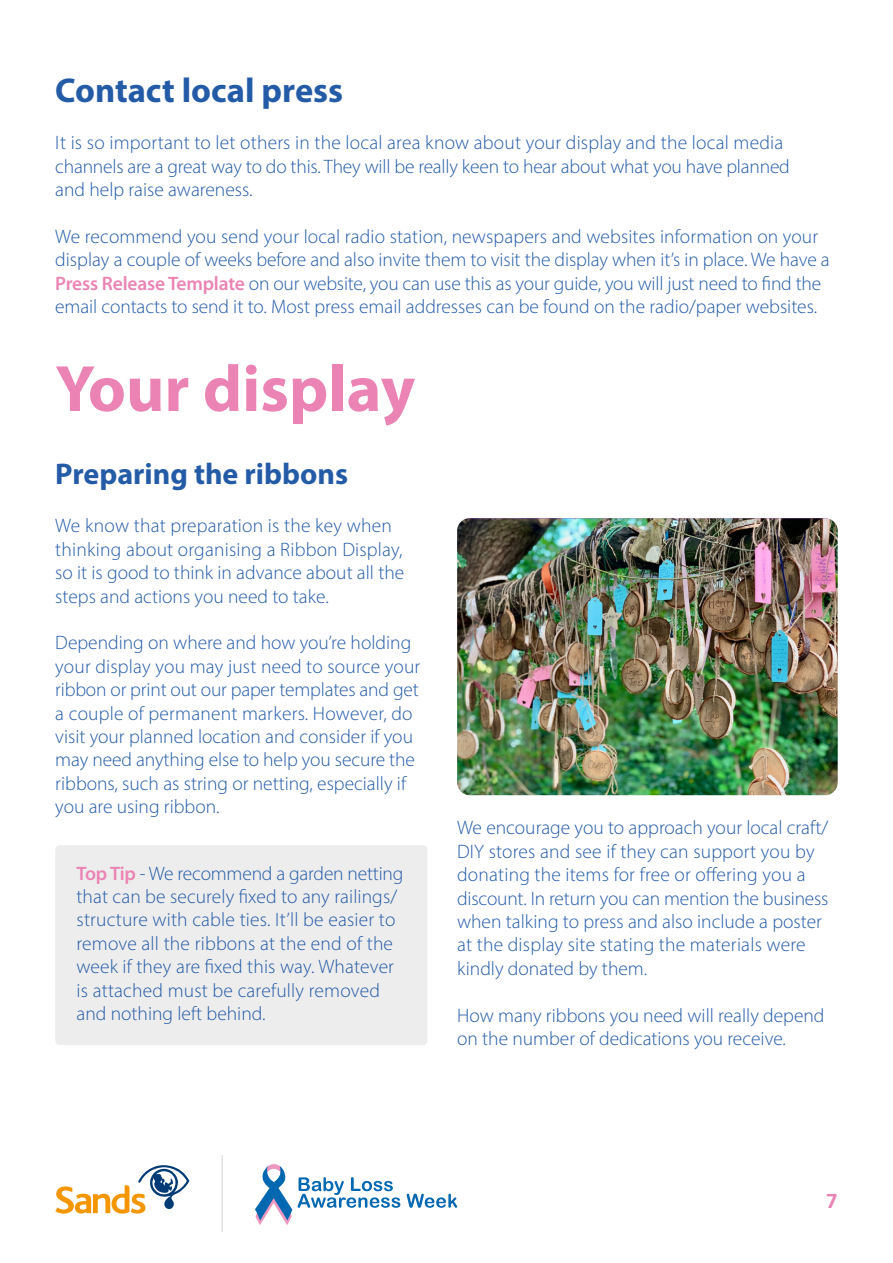
<style>
.page{position:relative;width:893px;height:1263px;background:#fff}
.page>*{position:absolute;margin:0;border:0;box-sizing:border-box;transform-origin:0 0}
.t1{font:700 66px "Myriad Pro";color:#eb84b4}
.t2{font:700 34.5px "Myriad Pro";color:#245ba7}
.t3{font:700 30px "Myriad Pro";color:#245ba7}
.t4{font:700 22.5px "Calibri";color:#eb84b4}
.t5{font:300 19.5px/23.4px "Myriad Pro";color:#245ba7}
.s1{font-weight:600;color:#eb84b4}
</style>
<div class="page">
<svg style="left:255px;top:1164px;width:37px;height:61px"></svg>
<svg style="left:298px;top:1177px;width:102px;height:31px"></svg>
<svg style="left:407px;top:1194px;width:50px;height:14px"></svg>
<svg style="left:55px;top:1165px;width:134px;height:49px"></svg>
<hr style="left:222px;top:1155px;width:1px;height:77px;background:#ddd">
<img style="left:457px;top:518px;width:381px;height:277px">
<div style="left:55px;top:845px;width:372px;height:200px;background:#ededed;border-radius:4px"></div>
<h2 class="t2" style="left:55px;top:68px;width:289px">Contact local press</h2>
<p class="t5" style="left:55px;top:131px;width:736px">It is so important to let others in the local area know about your display and the local media channels are a great way to do this. They will be really keen to hear about what you have planned and help raise awareness.</p>
<p class="t5" style="left:55px;top:224px;width:776px">We recommend you send your local radio station, newspapers and websites information on your display a couple of weeks before and also invite them to visit the display when it’s in place. We have a <span class="s1">Press Release Template</span> on our website, you can use this as your guide, you will just need to find the email contacts to send it to. Most press email addresses can be found on the radio/paper websites.</p>
<h1 class="t1" style="left:55px;top:346px;width:361px">Your display</h1>
<h3 class="t3" style="left:55px;top:454px;width:294px">Preparing the ribbons</h3>
<p class="t5" style="left:55px;top:514px;width:350px">We know that preparation is the key when thinking about organising a Ribbon Display, so it is good to think in advance about all the steps and actions you need to take.</p>
<p class="t5" style="left:55px;top:631px;width:367px">Depending on where and how you’re holding your display you may just need to source your ribbon or print out our paper templates and get a couple of permanent markers. However, do visit your planned location and consider if you may need anything else to help you secure the ribbons, such as string or netting, especially if you are using ribbon.</p>
<p class="t5" style="left:77px;top:861px;width:328px"><span class="s1">Top Tip</span> - We recommend a garden netting that can be securely fixed to any railings/ structure with cable ties. It’ll be easier to remove all the ribbons at the end of the week if they are fixed this way. Whatever is attached must be carefully removed and nothing left behind.</p>
<p class="t5" style="left:457px;top:816px;width:373px">We encourage you to approach your local craft/ DIY stores and see if they can support you by donating the items for free or offering you a discount. In return you can mention the business when talking to press and also include a poster at the display site stating the materials were kindly donated by them.</p>
<p class="t5" style="left:457px;top:1003px;width:369px">How many ribbons you need will really depend on the number of dedications you receive.</p>
<p class="t4" style="left:826px;top:1186px;width:13px">7</p>
</div>
